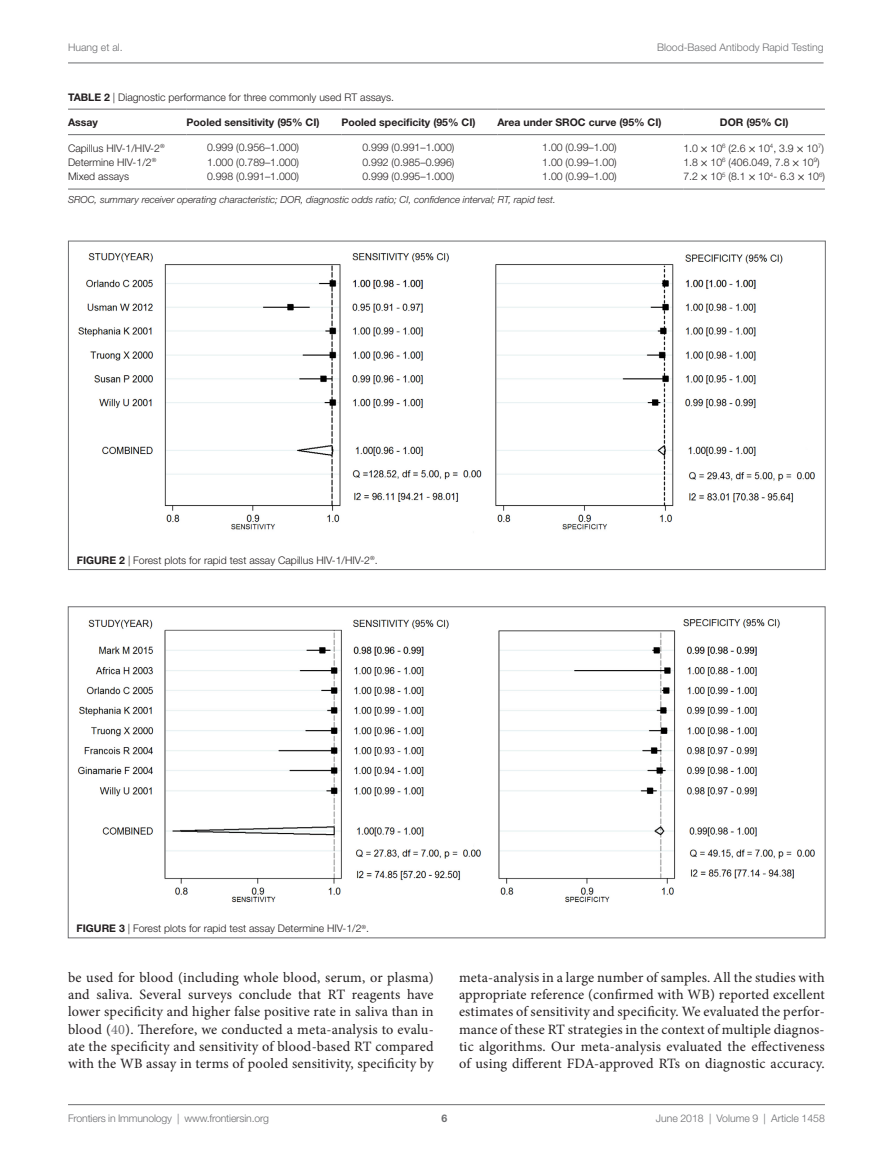
<style>
.page{position:relative;width:893px;height:1170px;background:#fff}
.page>*{position:absolute;margin:0;border:0;box-sizing:border-box;transform-origin:0 0}
.t1{font:14.25px/17.2px "Minion Pro";letter-spacing:.015em;color:#231f20;text-align:justify}
.t2{font:300 10.5px "Helvetica Neue LT Std";color:#231f20}
.t3{font:300 10.5px "Helvetica Neue LT Std";color:#6c6d70}
.t4{font:700 10.5px "Helvetica Neue LT Std";color:#231f20}
.t5{font:700 10.5px "Helvetica Neue LT Std";color:#6c6d70}
.t6{font:italic 300 9.75px "Helvetica Neue LT Std";color:#231f20}
.s1{font-weight:700}
.s2{font-family:"STIX General";font-weight:400}
.s3{color:#6c6d70}
</style>
<div class="page">
<hr style="left:68px;top:109px;width:119px;height:1px;background:#6c6d70">
<hr style="left:68px;top:134px;width:119px;height:1px;background:#6c6d70">
<hr style="left:187px;top:109px;width:154px;height:1px;background:#6c6d70">
<hr style="left:187px;top:134px;width:154px;height:1px;background:#6c6d70">
<hr style="left:341px;top:109px;width:156px;height:1px;background:#6c6d70">
<hr style="left:341px;top:134px;width:156px;height:1px;background:#6c6d70">
<hr style="left:497px;top:109px;width:186px;height:1px;background:#6c6d70">
<hr style="left:497px;top:134px;width:186px;height:1px;background:#6c6d70">
<hr style="left:683px;top:109px;width:142px;height:1px;background:#6c6d70">
<hr style="left:683px;top:134px;width:142px;height:1px;background:#6c6d70">
<hr style="left:68px;top:189px;width:119px;height:1px;background:#6c6d70">
<hr style="left:187px;top:189px;width:154px;height:1px;background:#6c6d70">
<hr style="left:341px;top:189px;width:156px;height:1px;background:#6c6d70">
<hr style="left:497px;top:189px;width:186px;height:1px;background:#6c6d70">
<hr style="left:683px;top:189px;width:142px;height:1px;background:#6c6d70">
<hr style="left:68px;top:63px;width:756px;height:1px;background:#6c6d70">
<hr style="left:68px;top:1104px;width:757px;height:1px;background:#6c6d70">
<img style="left:78px;top:253px;width:737px;height:277px">
<img style="left:78px;top:619px;width:737px;height:283px">
<p class="t3" style="left:68px;top:41px;width:56px">Huang et al.</p>
<p class="t3" style="left:657px;top:41px;width:168px">Blood-Based Antibody Rapid Testing</p>
<p class="t2" style="left:68px;top:90px;width:328px"><span class="s1">Table 2</span> | Diagnostic performance for three commonly used RT assays.</p>
<p class="t4" style="left:68px;top:115px;width:32px">Assay</p>
<p class="t4" style="left:187px;top:115px;width:134px">Pooled sensitivity (95% CI)</p>
<p class="t4" style="left:341px;top:115px;width:136px">Pooled specificity (95% CI)</p>
<p class="t4" style="left:497px;top:115px;width:166px">Area under SROC curve (95% CI)</p>
<p class="t4" style="left:720px;top:115px;width:70px">DOR (95% CI)</p>
<p class="t2" style="left:68px;top:141px;width:98px">Capillus HIV-1/HIV-2<sup>®</sup></p>
<p class="t2" style="left:207px;top:141px;width:94px">0.999 (0.956–1.000)</p>
<p class="t2" style="left:362px;top:141px;width:94px">0.999 (0.991–1.000)</p>
<p class="t2" style="left:542px;top:141px;width:76px">1.00 (0.99–1.00)</p>
<p class="t2" style="left:683px;top:141px;width:142px">1.0 <span class="s2">×</span> 10<sup>6</sup> (2.6 <span class="s2">×</span> 10<sup>4</sup>, 3.9 <span class="s2">×</span> 10<sup>7</sup>)</p>
<p class="t2" style="left:68px;top:156px;width:90px">Determine HIV-1/2<sup>®</sup></p>
<p class="t2" style="left:207px;top:156px;width:94px">1.000 (0.789–1.000)</p>
<p class="t2" style="left:362px;top:156px;width:94px">0.992 (0.985–0.996)</p>
<p class="t2" style="left:542px;top:156px;width:76px">1.00 (0.99–1.00)</p>
<p class="t2" style="left:683px;top:156px;width:138px">1.8 <span class="s2">×</span> 10<sup>6</sup> (406.049, 7.8 <span class="s2">×</span> 10<sup>9</sup>)</p>
<p class="t2" style="left:68px;top:170px;width:63px">Mixed assays</p>
<p class="t2" style="left:207px;top:170px;width:94px">0.998 (0.991–1.000)</p>
<p class="t2" style="left:362px;top:170px;width:94px">0.999 (0.995–1.000)</p>
<p class="t2" style="left:542px;top:170px;width:76px">1.00 (0.99–1.00)</p>
<p class="t2" style="left:683px;top:170px;width:143px">7.2 <span class="s2">×</span> 10<sup>5</sup> (8.1 <span class="s2">×</span> 10<sup>4</sup>- 6.3 <span class="s2">×</span> 10<sup>6</sup>)</p>
<p class="t6" style="left:68px;top:194px;width:489px">SROC, summary receiver operating characteristic; DOR, diagnostic odds ratio; CI, confidence interval; RT, rapid test.</p>
<p class="t2" style="left:77px;top:553px;width:302px"><span class="s1">Figur e 2</span> | Forest plots for rapid test assay Capillus HIV-1/HIV-2<sup>®</sup>.</p>
<p class="t2" style="left:77px;top:922px;width:294px"><span class="s1">Figur e 3</span> | Forest plots for rapid test assay Determine HIV-1/2<sup>®</sup>.</p>
<p class="t1" style="left:68px;top:968px;width:367px">be used for blood (including whole blood, serum, or plasma) and saliva. Several surveys conclude that RT reagents have lower specificity and higher false positive rate in saliva than in blood (<span class="s3">40</span>). Therefore, we conducted a meta-analysis to evalu&shy;ate the specificity and sensitivity of blood-based RT compared with the WB assay in terms of pooled sensitivity, specificity by</p>
<p class="t1" style="left:459px;top:968px;width:367px">meta-analysis in a large number of samples. All the studies with appropriate reference (confirmed with WB) reported excellent estimates of sensitivity and specificity. We evaluated the perfor&shy;mance of these RT strategies in the context of multiple diagnos&shy;tic algorithms. Our meta-analysis evaluated the effectiveness of using different FDA-approved RTs on diagnostic accuracy.</p>
<p class="t3" style="left:68px;top:1111px;width:203px">Frontiers in Immunology | www.frontiersin.org</p>
<p class="t3" style="left:656px;top:1111px;width:171px">June 2018 | Volume 9 | Article 1458</p>
<p class="t5" style="left:441px;top:1111px;width:7px">6</p>
</div>
